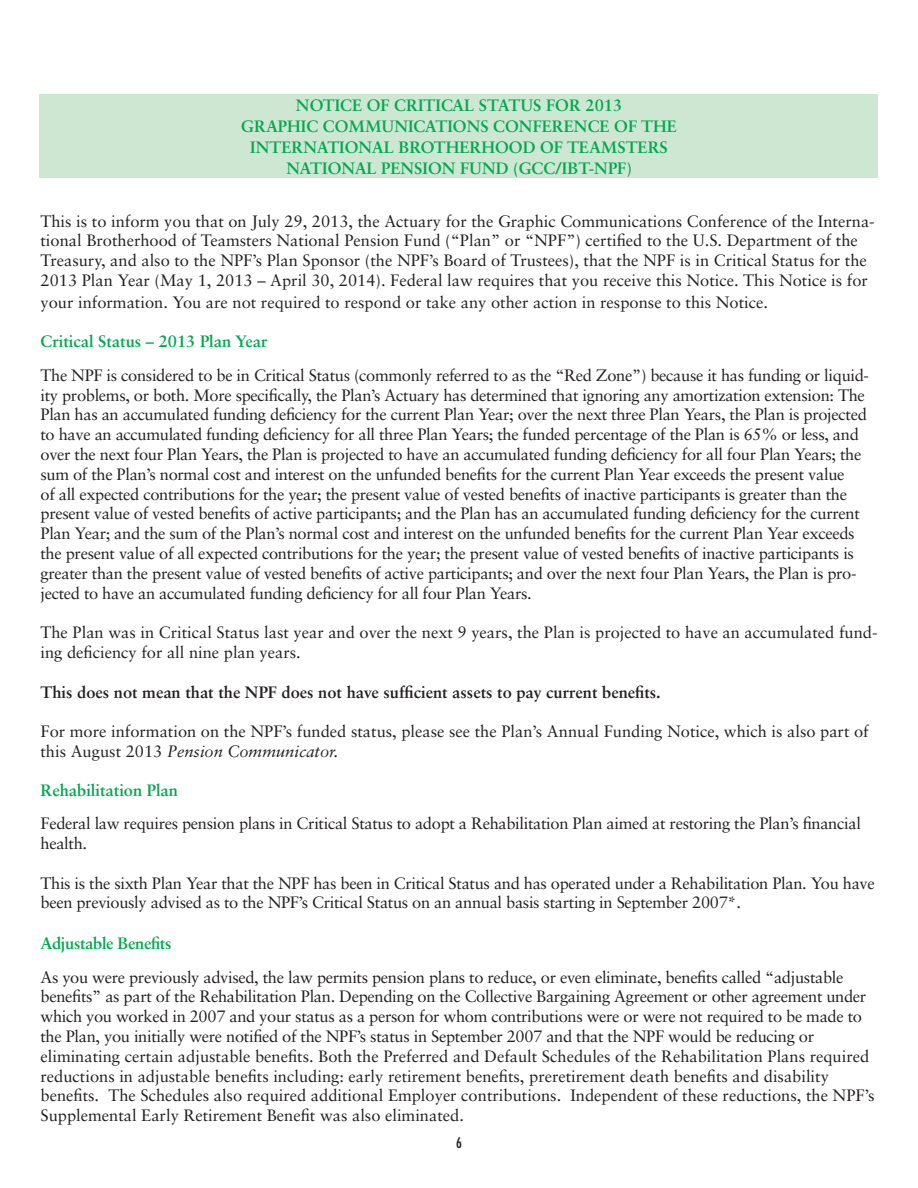
<style>
.page{position:relative;width:918px;height:1188px;background:#fff}
.page>*{position:absolute;margin:0;border:0;box-sizing:border-box;transform-origin:0 0}
.t1{font:16.5px/19.8px "Sabon";letter-spacing:-.02em;color:#231f20}
.t2{font:16.5px/19.8px "Sabon";color:#231f20}
.t3{font:16.5px "Sabon Bold Os F";color:#00a94e}
.t4{font:16.5px "Sabon Bold Os F";color:#231f20}
.t5{font:16.5px "Sabon Bold Os F";letter-spacing:-.02em;color:#00a94e}
.t6{font:condensed 14.25px "Futura";color:#231f20}
.s1{font-family:"Sabon";font-weight:700}
.s2{font-style:italic}
</style>
<div class="page">
<div style="left:39px;top:94px;width:839px;height:84px;background:#cee7d3"></div>
<p class="t3" style="left:296px;top:95px;width:328px">NOTICE OF CRITICAL STATUS FOR <span class="s1">2013</span></p>
<p class="t3" style="left:241px;top:116px;width:437px">GRAPHIC COMMUNICATIONS CONFERENCE OF THE</p>
<p class="t3" style="left:250px;top:137px;width:419px">INTERNATIONAL BROTHERHOOD OF TEAMSTERS</p>
<p class="t3" style="left:286px;top:158px;width:347px">NATIONAL PENSION FUND (GCC/IBT-NPF)</p>
<p class="t2" style="left:40px;top:211px;width:836px">This is to inform you that on July 29, 2013, the Actuary for the Graphic Communications Conference of the Interna&shy;tional Brotherhood of Teamsters National Pension Fund (“Plan” or “NPF”) certified to the U.S. Department of the Treasury, and also to the NPF’s Plan Sponsor (the NPF’s Board of Trustees), that the NPF is in Critical Status for the 2013 Plan Year (May 1, 2013 – April 30, 2014). Federal law requires that you receive this Notice. This Notice is for</p>
<p class="t2" style="left:40px;top:293px;width:729px">your information. You are not required to respond or take any other action in response to this Notice.</p>
<p class="t3" style="left:40px;top:332px;width:229px">Critical Status – <span class="s1">2013</span> Plan Year</p>
<p class="t1" style="left:40px;top:365px;width:830px">The NPF is considered to be in Critical Status (commonly referred to as the “Red Zone”) because it has funding or liquid&shy;ity problems, or both. More specifically, the Plan’s Actuary has determined that ignoring any amortization extension: The Plan has an accumulated funding deficiency for the current Plan Year; over the next three Plan Years, the Plan is projected to have an accumulated funding deficiency for all three Plan Years; the funded percentage of the Plan is 65% or less, and over the next four Plan Years, the Plan is projected to have an accumulated funding deficiency for all four Plan Years; the sum of the Plan’s normal cost and interest on the unfunded benefits for the current Plan Year exceeds the present value<br>of all expected contributions for the year; the present value of vested benefits of inactive participants is greater than the present value of vested benefits of active participants; and the Plan has an accumulated funding deficiency for the current Plan Year; and the sum of the Plan’s normal cost and interest on the unfunded benefits for the current Plan Year exceeds the present value of all expected contributions for the year; the present value of vested benefits of inactive participants is greater than the present value of vested benefits of active participants; and over the next four Plan Years, the Plan is pro&shy;jected to have an accumulated funding deficiency for all four Plan Years.</p>
<p class="t2" style="left:40px;top:622px;width:839px">The Plan was in Critical Status last year and over the next 9 years, the Plan is projected to have an accumulated fund&shy;ing deficiency for all nine plan years.</p>
<p class="t4" style="left:40px;top:682px;width:622px">This does not mean that the NPF does not have sufficient assets to pay current benefits.</p>
<p class="t2" style="left:40px;top:721px;width:830px">For more information on the NPF’s funded status, please see the Plan’s Annual Funding Notice, which is also part of this August 2013 <span class="s2">Pension Communicator.</span></p>
<p class="t3" style="left:40px;top:780px;width:139px">Rehabilitation Plan</p>
<p class="t1" style="left:40px;top:813px;width:822px">Federal law requires pension plans in Critical Status to adopt a Rehabilitation Plan aimed at restoring the Plan’s financial health.</p>
<p class="t1" style="left:40px;top:873px;width:836px">This is the sixth Plan Year that the NPF has been in Critical Status and has operated under a Rehabilitation Plan. You have been previously advised as to the NPF’s Critical Status on an annual basis starting in September 2007*.</p>
<p class="t5" style="left:40px;top:933px;width:132px">Adjustable Benefits</p>
<p class="t1" style="left:40px;top:967px;width:827px">As you were previously advised, the law permits pension plans to reduce, or even eliminate, benefits called “adjustable benefits” as part of the Rehabilitation Plan. Depending on the Collective Bargaining Agreement or other agreement under which you worked in 2007 and your status as a person for whom contributions were or were not required to be made to the Plan, you initially were notified of the NPF’s status in September 2007 and that the NPF would be reducing or</p>
<p class="t2" style="left:40px;top:1046px;width:836px">eliminating certain adjustable benefits. Both the Preferred and Default Schedules of the Rehabilitation Plans required reductions in adjustable benefits including: early retirement benefits, preretirement death benefits and disability benefits. The Schedules also required additional Employer contributions. Independent of these reductions, the NPF’s Supplemental Early Retirement Benefit was also eliminated.</p>
<p class="t6" style="left:456px;top:1134px;width:7px">6</p>
</div>
